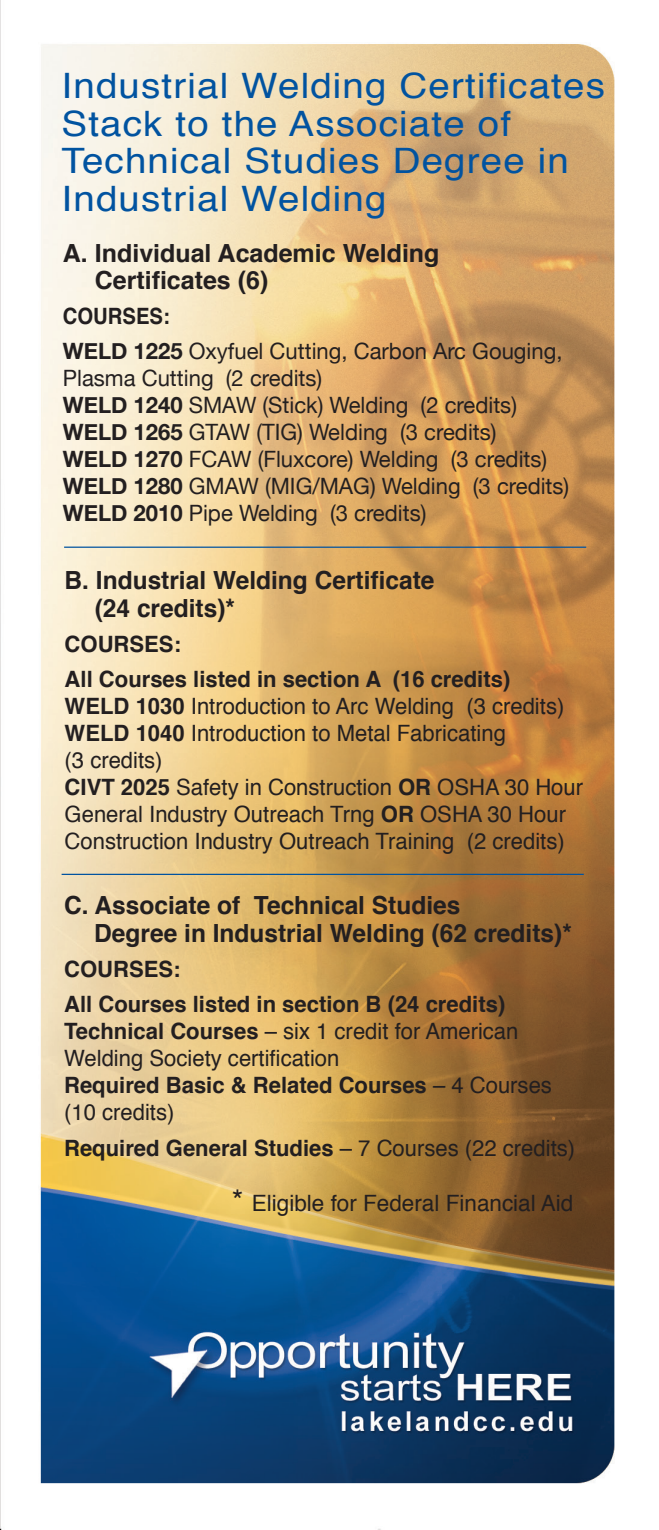
<style>
.page{position:relative;width:659px;height:1530px;background:#fff}
.page>*{position:absolute;margin:0;border:0;box-sizing:border-box;transform-origin:0 0}
.t1{font:35px "Helvetica";letter-spacing:.03em;color:#0153a0;scale:1.1 1}
.t2{font:700 25px/27.5px "Helvetica";color:#231f20}
.t3{font:22.5px/27px "Helvetica";color:#231f20}
.t4{font:22.5px/27px "Helvetica Neue";color:#231f20}
.t5{font:700 22.5px/27px "Helvetica";color:#231f20}
.t6{font:700 22.5px "Helvetica";color:#231f20;scale:.9 1}
.s1{font-weight:700}
.s2{font-weight:400}
.s3{font-size:30px}
</style>
<div class="page">
<img style="left:0;top:0;width:615px;height:1530px">
<hr style="left:64px;top:547px;width:522px;height:1px;background:#0153a0">
<hr style="left:62px;top:874px;width:522px;height:1px;background:#0153a0">
<p class="t1" style="left:62px;top:59px;width:495px">Industrial Welding Certificates</p>
<p class="t1" style="left:62px;top:96px;width:410px">Stack to the Associate of</p>
<p class="t1" style="left:62px;top:134px;width:463px">Technical Studies Degree in</p>
<p class="t1" style="left:62px;top:171px;width:297px">Industrial Welding</p>
<p class="t2" style="left:95px;top:240px;width:346px;text-indent:-32px">A. Individual Academic Welding<br>Certificates (6)</p>
<p class="t6" style="left:63px;top:298px;width:120px">COURSES:</p>
<p class="t4" style="left:63px;top:339px;width:501px"><span class="s1">WELD 1225</span> Oxyfuel Cutting, Carbon Arc Gouging,<br>Plasma Cutting (2 credits)</p>
<p class="t4" style="left:63px;top:393px;width:456px"><span class="s1">WELD 1240</span> SMAW (Stick) Welding (2 credits)</p>
<p class="t4" style="left:63px;top:420px;width:435px"><span class="s1">WELD 1265</span> GTAW (TIG) Welding (3 credits)</p>
<p class="t4" style="left:63px;top:447px;width:486px"><span class="s1">WELD 1270</span> FCAW (Fluxcore) Welding (3 credits)</p>
<p class="t4" style="left:63px;top:474px;width:508px"><span class="s1">WELD 1280</span> GMAW (MIG/MAG) Welding (3 credits)</p>
<p class="t4" style="left:63px;top:501px;width:365px"><span class="s1">WELD 2010</span> Pipe Welding (3 credits)</p>
<p class="t2" style="left:95px;top:567px;width:341px;text-indent:-30px">B. Industrial Welding Certificate (24 credits)*</p>
<p class="t5" style="left:65px;top:631px;width:118px">COURSES:</p>
<p class="t5" style="left:65px;top:666px;width:447px">All Courses listed in section A (16 credits)</p>
<p class="t3" style="left:65px;top:693px;width:501px"><span class="s1">WELD 1030</span> Introduction to Arc Welding (3 credits)</p>
<p class="t3" style="left:65px;top:720px;width:443px"><span class="s1">WELD 1040</span> Introduction to Metal Fabricating (3 credits)</p>
<p class="t3" style="left:65px;top:774px;width:520px"><span class="s1">CIVT 2025</span> Safety in Construction <span class="s1">OR</span> OSHA 30 Hour<br>General Industry Outreach Trng <span class="s1">OR</span> OSHA 30 Hour<br>Construction Industry Outreach Training (2 credits)</p>
<p class="t2" style="left:94px;top:892px;width:479px;text-indent:-30px">C. Associate of Technical Studies<br>Degree in Industrial Welding (62 credits)*</p>
<p class="t5" style="left:64px;top:956px;width:118px">COURSES:</p>
<p class="t5" style="left:64px;top:991px;width:443px">All Courses listed in section B (24 credits)</p>
<p class="t3" style="left:64px;top:1018px;width:456px"><span class="s1">Technical Courses</span> – six 1 credit for American<br>Welding Society certification</p>
<p class="t5" style="left:64px;top:1072px;width:489px">Required Basic &amp; Related Courses <span class="s2">– 4 Courses (10 credits)</span></p>
<p class="t5" style="left:64px;top:1135px;width:512px">Required General Studies <span class="s2">– 7 Courses (22 credits)</span></p>
<p class="t3" style="left:232px;top:1190px;width:343px"><span class="s3">*</span> Eligible for Federal Financial Aid</p>
</div>
